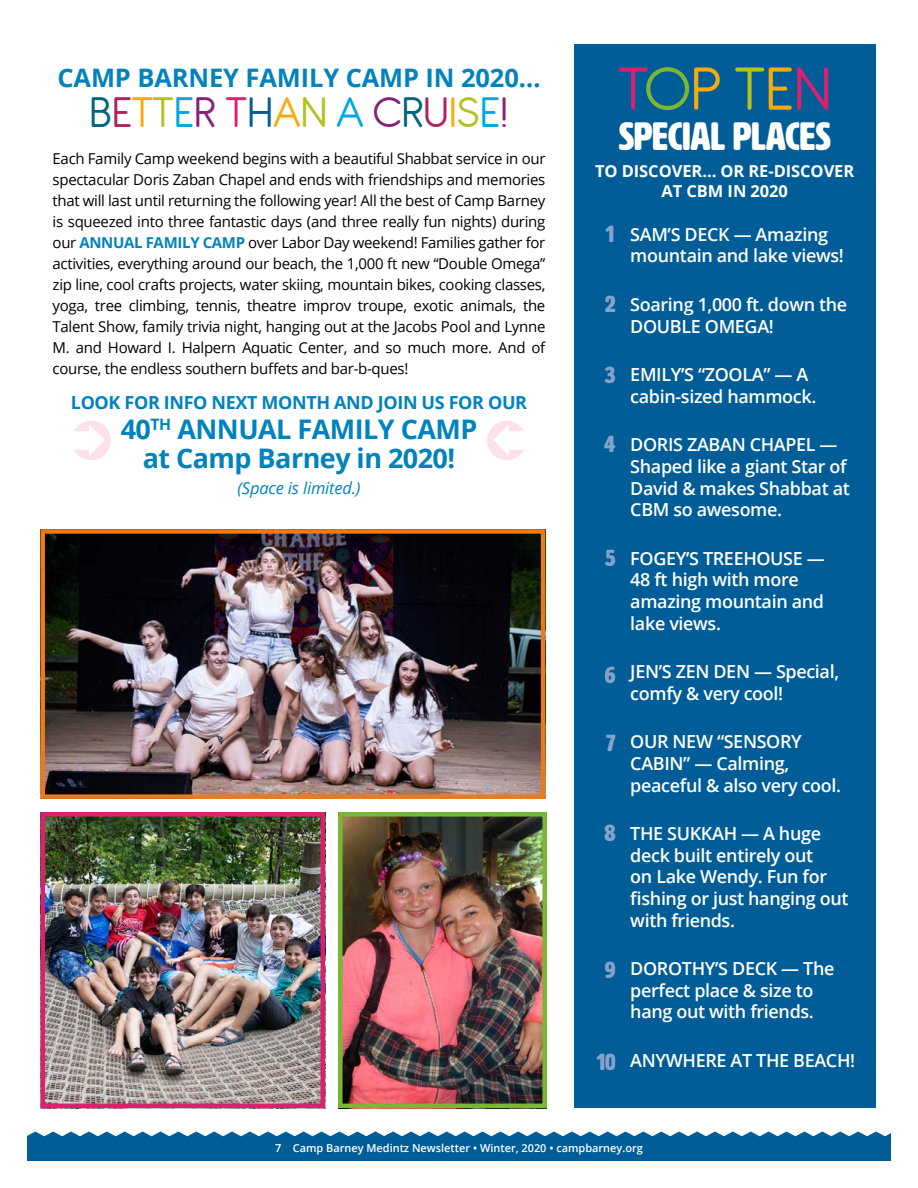
<style>
.page{position:relative;width:918px;height:1188px;background:#fff}
.page>*{position:absolute;margin:0;border:0;box-sizing:border-box;transform-origin:0 0}
.t1{font:66px "Antipasto Pro";letter-spacing:-.01em;color:#da216d}
.t2{font:46.5px "Antipasto Pro";letter-spacing:-.01em;color:#f6aa0d}
.t3{font:39px "HWT Artz";color:#fff}
.t4{font:700 27px/28.5px "Open Sans";letter-spacing:-.02em;color:#0083bd;text-align:center}
.t5{font:700 25.5px "Open Sans";letter-spacing:-.005em;color:#0083bd}
.t6{font:22.95px "HWT Artz";color:#85a3ca}
.t7{font:600 18px/21.6px "Open Sans";letter-spacing:-.02em;color:#fff}
.t8{font:700 18px "Open Sans";letter-spacing:-.02em;color:#0083bd}
.t9{font:700 16.5px/19.8px "Open Sans";letter-spacing:-.005em;color:#fff;text-align:center}
.t10{font:italic 16.5px "Open Sans";letter-spacing:-.01em;color:#0083bd}
.t11{font:15px/21px "Open Sans";letter-spacing:-.02em;color:#000;text-align:justify}
.t12{font:600 10.95px "Open Sans";color:#fff}
.s1{color:#00657e}
.s2{color:#b22160}
.s3{color:#b3c21d}
.s4{color:#00a7e1}
.s5{color:#86207c}
.s6{color:#da216d}
.s7{color:#005d97}
.s8{font-weight:700;color:#0083bd}
.s9{color:#7ab732}
.s10{color:#f6aa0d}
</style>
<div class="page">
<img style="left:45px;top:534px;width:495px;height:260px">
<div style="left:40px;top:529px;width:505px;height:270px;border:4px solid #eb7b1a"></div>
<img style="left:343px;top:817px;width:199px;height:286px">
<div style="left:338px;top:812px;width:209px;height:296px;border:4px solid #7ab732"></div>
<img style="left:45px;top:817px;width:275px;height:286px">
<div style="left:40px;top:812px;width:285px;height:296px;border:4px solid #da216d"></div>
<svg style="left:27px;top:1132px;width:864px;height:29px;background:#10679d"></svg>
<div style="left:574px;top:44px;width:302px;height:1064px;background:#005d97"></div>
<svg style="left:74px;top:421px;width:37px;height:39px"></svg>
<svg style="left:487px;top:421px;width:37px;height:39px"></svg>
<h3 class="t5" style="left:57px;top:60px;width:485px">CAMP BARNEY FAMILY CAMP IN 2020…</h3>
<h2 class="t2" style="left:89px;top:86px;width:422px"><span class="s1">B</span><span class="s2">E</span>T<span class="s3">T</span><span class="s4">E</span><span class="s5">R</span> <span class="s6">T</span><span class="s7">H</span>A<span class="s3">N</span> <span class="s4">A</span> <span class="s5">C</span><span class="s1">R</span><span class="s2">U</span>I<span class="s3">S</span><span class="s4">E</span><span class="s5">!</span></h2>
<p class="t11" style="left:53px;top:148px;width:494px">Each Family Camp weekend begins with a beautiful Shabbat service in our spectacular Doris Zaban Chapel and ends with friendships and memories that will last until returning the following year! All the best of Camp Barney is squeezed into three fantastic days (and three really fun nights) during our <span class="s8">ANNUAL FAMILY CAMP</span> over Labor Day weekend! Families gather for activities, everything around our beach, the 1,000 ft new “Double Omega” zip line, cool crafts projects, water skiing, mountain bikes, cooking classes, yoga, tree climbing, tennis, theatre improv troupe, exotic animals, the Talent Show, family trivia night, hanging out at the Jacobs Pool and Lynne M. and Howard I. Halpern Aquatic Center, and so much more. And of course, the endless southern buffets and bar-b-ques!</p>
<p class="t8" style="left:71px;top:390px;width:458px">LOOK FOR INFO NEXT MONTH AND JOIN US FOR OUR</p>
<h3 class="t4" style="left:121px;top:414px;width:358px">40<sup>TH</sup> ANNUAL FAMILY CAMP at Camp Barney in 2020!</h3>
<p class="t10" style="left:237px;top:477px;width:125px">(Space is limited.)</p>
<h1 class="t1" style="left:618px;top:52px;width:214px">T<span class="s9">O</span><span class="s10">P</span> <span class="s3">T</span><span class="s10">E</span>N</h1>
<h3 class="t3" style="left:619px;top:116px;width:214px">SPECIAL PLACES</h3>
<p class="t9" style="left:595px;top:160px;width:261px">TO DISCOVER… OR RE-DISCOVER<br>AT CBM IN 2020</p>
<p class="t7" style="left:630px;top:223px;width:215px">SAM’S DECK — Amazing mountain and lake views!</p>
<p class="t7" style="left:630px;top:293px;width:218px">Soaring 1,000 ft. down the<br>DOUBLE OMEGA!</p>
<p class="t7" style="left:630px;top:363px;width:188px">EMILY’S “ZOOLA” — A cabin-sized hammock.</p>
<p class="t7" style="left:630px;top:434px;width:221px">DORIS ZABAN CHAPEL —<br>Shaped like a giant Star of<br>David &amp; makes Shabbat at<br>CBM so awesome.</p>
<p class="t7" style="left:630px;top:547px;width:196px">FOGEY’S TREEHOUSE —<br>48 ft high with more amazing mountain and lake views.</p>
<p class="t7" style="left:630px;top:660px;width:210px">JEN’S ZEN DEN — Special, comfy &amp; very cool!</p>
<p class="t7" style="left:630px;top:731px;width:212px">OUR NEW “SENSORY<br>CABIN” — Calming, peaceful &amp; also very cool.</p>
<p class="t7" style="left:630px;top:822px;width:220px">THE SUKKAH — A huge deck built entirely out<br>on Lake Wendy. Fun for fishing or just hanging out with friends.</p>
<p class="t7" style="left:630px;top:957px;width:206px">DOROTHY’S DECK — The perfect place &amp; size to hang out with friends.</p>
<p class="t7" style="left:630px;top:1049px;width:226px">ANYWHERE AT THE BEACH!</p>
<h3 class="t6" style="left:606px;top:222px;width:10px">1</h3>
<h3 class="t6" style="left:605px;top:292px;width:12px">2</h3>
<h3 class="t6" style="left:605px;top:363px;width:12px">3</h3>
<h3 class="t6" style="left:604px;top:432px;width:13px">4</h3>
<h3 class="t6" style="left:605px;top:546px;width:12px">5</h3>
<h3 class="t6" style="left:605px;top:663px;width:12px">6</h3>
<h3 class="t6" style="left:606px;top:731px;width:11px">7</h3>
<h3 class="t6" style="left:604px;top:821px;width:13px">8</h3>
<h3 class="t6" style="left:605px;top:958px;width:12px">9</h3>
<h3 class="t6" style="left:597px;top:1050px;width:20px">10</h3>
<p class="t12" style="left:275px;top:1140px;width:369px">7 Camp Barney Medintz Newsletter • Winter, 2020 • campbarney.org</p>
</div>
